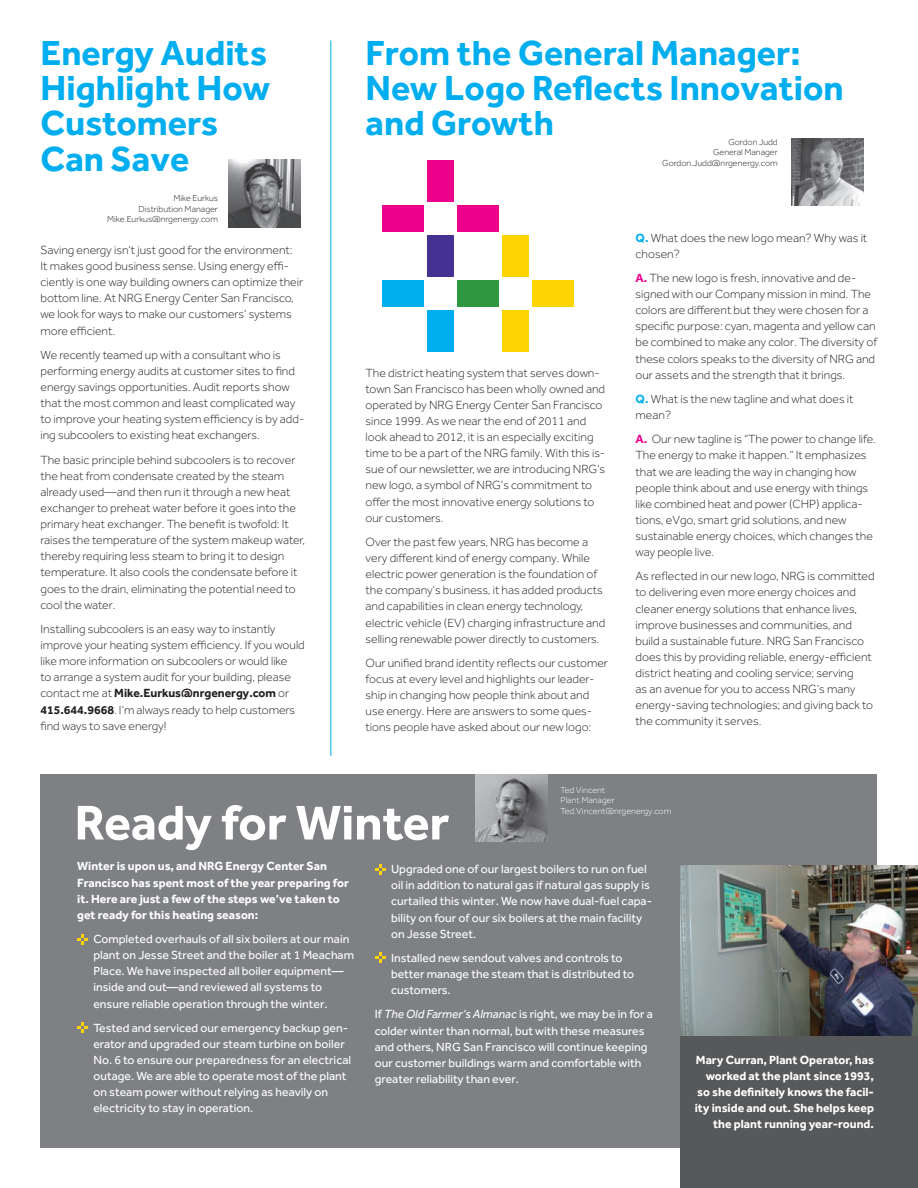
<style>
.page{position:relative;width:918px;height:1188px;background:#fff}
.page>*{position:absolute;margin:0;border:0;box-sizing:border-box;transform-origin:0 0}
.t1{font:700 50.4px "Effra";color:#fff}
.t2{font:700 36px/35.4px "Effra";color:#00aeef}
.t3{font:300 12.15px/16px "Effra";color:#231f20}
.t4{font:12.15px/16px "Effra";color:#fff}
.t5{font:700 12.15px/16px "Effra";color:#fff}
.t6{font:300 9px/10.2px "Effra";color:#231f20;text-align:right}
.t7{font:300 9px/10.2px "Effra";color:#fff}
.s1{font-weight:700}
.s2{font-weight:700;color:#00aeef}
.s3{font-weight:700;color:#ed028c}
.s4{font-style:italic}
</style>
<div class="page">
<div style="left:40px;top:774px;width:838px;height:374px;background:#7e8083"></div>
<svg style="left:77px;top:934px;width:11px;height:11px"></svg>
<svg style="left:77px;top:1022px;width:11px;height:11px"></svg>
<svg style="left:375px;top:864px;width:11px;height:11px"></svg>
<svg style="left:375px;top:952px;width:11px;height:11px"></svg>
<img style="left:680px;top:865px;width:238px;height:172px">
<div style="left:680px;top:1037px;width:238px;height:151px;background:#57585a"></div>
<div style="left:503px;top:235px;width:26px;height:42px;background:#fed503"></div>
<div style="left:503px;top:310px;width:26px;height:42px;background:#fed503"></div>
<div style="left:457px;top:280px;width:42px;height:26px;background:#2d983f"></div>
<div style="left:532px;top:280px;width:42px;height:26px;background:#fed503"></div>
<div style="left:428px;top:235px;width:26px;height:42px;background:#443193"></div>
<div style="left:428px;top:310px;width:26px;height:42px;background:#00aeef"></div>
<div style="left:382px;top:280px;width:42px;height:26px;background:#00aeef"></div>
<div style="left:428px;top:160px;width:26px;height:42px;background:#ed028c"></div>
<div style="left:382px;top:205px;width:42px;height:26px;background:#ed028c"></div>
<div style="left:457px;top:205px;width:42px;height:26px;background:#ed028c"></div>
<img style="left:791px;top:138px;width:72px;height:67px">
<img style="left:228px;top:160px;width:73px;height:67px">
<hr style="left:330px;top:41px;width:1px;height:715px;background:#00aeef">
<img style="left:475px;top:774px;width:72px;height:68px">
<h2 class="t2" style="left:40px;top:34px;width:231px">Energy Audits<br>Highlight How<br>Customers<br>Can Save</h2>
<p class="t6" style="left:107px;top:193px;width:112px">Mike Eurkus<br>Distribution Manager<br>Mike.Eurkus@nrgenergy.com</p>
<p class="t3" style="left:40px;top:242px;width:264px">Saving energy isn’t just good for the environment:<br>It makes good business sense. Using energy effi&shy;ciently is one way building owners can optimize their bottom line. At NRG Energy Center San Francisco, we look for ways to make our customers’ systems more efficient.</p>
<p class="t3" style="left:40px;top:347px;width:265px">We recently teamed up with a consultant who is performing energy audits at customer sites to find energy savings opportunities. Audit reports show that the most common and least complicated way to improve your heating system efficiency is by add&shy;ing subcoolers to existing heat exchangers.</p>
<p class="t3" style="left:40px;top:452px;width:266px">The basic principle behind subcoolers is to recover the heat from condensate created by the steam already used—and then run it through a new heat exchanger to preheat water before it goes into the primary heat exchanger. The benefit is twofold: It raises the temperature of the system makeup water, thereby requiring less steam to bring it to design temperature. It also cools the condensate before it goes to the drain, eliminating the potential need to cool the water.</p>
<p class="t3" style="left:40px;top:621px;width:266px">Installing subcoolers is an easy way to instantly improve your heating system efficiency. If you would like more information on subcoolers or would like<br>to arrange a system audit for your building, please contact me at <span class="s1">Mike.Eurkus@nrgenergy.com</span> or <span class="s1">415.644.9668</span>. I’m always ready to help customers find ways to save energy!</p>
<h2 class="t2" style="left:366px;top:34px;width:480px">From the General Manager:<br>New Logo Reflects Innovation and Growth</h2>
<p class="t3" style="left:366px;top:364px;width:241px">The district heating system that serves down&shy;town San Francisco has been wholly owned and operated by NRG Energy Center San Francisco since 1999. As we near the end of 2011 and look ahead to 2012, it is an especially exciting time to be a part of the NRG family. With this is&shy;sue of our newsletter, we are introducing NRG’s new logo, a symbol of NRG’s commitment to offer the most innovative energy solutions to our customers.</p>
<p class="t3" style="left:366px;top:534px;width:241px">Over the past few years, NRG has become a very different kind of energy company. While electric power generation is the foundation of the company’s business, it has added products and capabilities in clean energy technology, electric vehicle (EV) charging infrastructure and selling renewable power directly to customers.</p>
<p class="t3" style="left:366px;top:655px;width:244px">Our unified brand identity reflects our customer focus at every level and highlights our leader&shy;ship in changing how people think about and use energy. Here are answers to some ques&shy;tions people have asked about our new logo:</p>
<p class="t6" style="left:662px;top:137px;width:117px">Gordon Judd<br>General Manager<br>Gordon.Judd@nrgenergy.com</p>
<p class="t3" style="left:636px;top:229px;width:233px"><span class="s2">Q.</span> What does the new logo mean? Why was it chosen?</p>
<p class="t3" style="left:636px;top:270px;width:243px"><span class="s3">A.</span> The new logo is fresh, innovative and de&shy;signed with our Company mission in mind. The colors are different but they were chosen for a specific purpose: cyan, magenta and yellow can be combined to make any color. The diversity of these colors speaks to the diversity of NRG and our assets and the strength that it brings.</p>
<p class="t3" style="left:636px;top:391px;width:219px"><span class="s2">Q.</span> What is the new tagline and what does it mean?</p>
<p class="t3" style="left:636px;top:431px;width:242px"><span class="s3">A.</span> Our new tagline is “The power to change life.<br>The energy to make it happen.” It emphasizes that we are leading the way in changing how people think about and use energy with things like combined heat and power (CHP) applica&shy;tions, eVgo, smart grid solutions, and new sustainable energy choices, which changes the way people live.</p>
<p class="t3" style="left:636px;top:568px;width:241px">As reflected in our new logo, NRG is committed to delivering even more energy choices and cleaner energy solutions that enhance lives, improve businesses and communities, and build a sustainable future. NRG San Francisco does this by providing reliable, energy-efficient district heating and cooling service; serving<br>as an avenue for you to access NRG’s many energy-saving technologies; and giving back to the community it serves.</p>
<h1 class="t1" style="left:75px;top:792px;width:376px">Ready for Winter</h1>
<p class="t7" style="left:560px;top:785px;width:112px">Ted Vincent<br>Plant Manager<br>Ted.Vincent@nrgenergy.com</p>
<p class="t5" style="left:77px;top:858px;width:273px">Winter is upon us, and NRG Energy Center San Francisco has spent most of the year preparing for it. Here are just a few of the steps we’ve taken to get ready for this heating season:</p>
<p class="t4" style="left:93px;top:931px;width:262px">Completed overhauls of all six boilers at our main plant on Jesse Street and the boiler at 1 Meacham Place. We have inspected all boiler equipment— inside and out—and reviewed all systems to ensure reliable operation through the winter.</p>
<p class="t4" style="left:93px;top:1019px;width:259px">Tested and serviced our emergency backup gen&shy;erator and upgraded our steam turbine on boiler No. 6 to ensure our preparedness for an electrical outage. We are able to operate most of the plant on steam power without relying as heavily on electricity to stay in operation.</p>
<p class="t4" style="left:391px;top:861px;width:263px">Upgraded one of our largest boilers to run on fuel oil in addition to natural gas if natural gas supply is curtailed this winter. We now have dual-fuel capa&shy;bility on four of our six boilers at the main facility on Jesse Street.</p>
<p class="t4" style="left:391px;top:950px;width:245px">Installed new sendout valves and controls to better manage the steam that is distributed to customers.</p>
<p class="t4" style="left:375px;top:1006px;width:280px">If <span class="s4">The Old Farmer’s Almanac</span> is right, we may be in for a colder winter than normal, but with these measures and others, NRG San Francisco will continue keeping our customer buildings warm and comfortable with greater reliability than ever.</p>
<p class="t5" style="left:695px;top:1051px;width:181px;text-align:right">Mary Curran, Plant Operator, has worked at the plant since 1993, so she definitely knows the facil&shy;ity inside and out. She helps keep the plant running year-round.</p>
</div>
